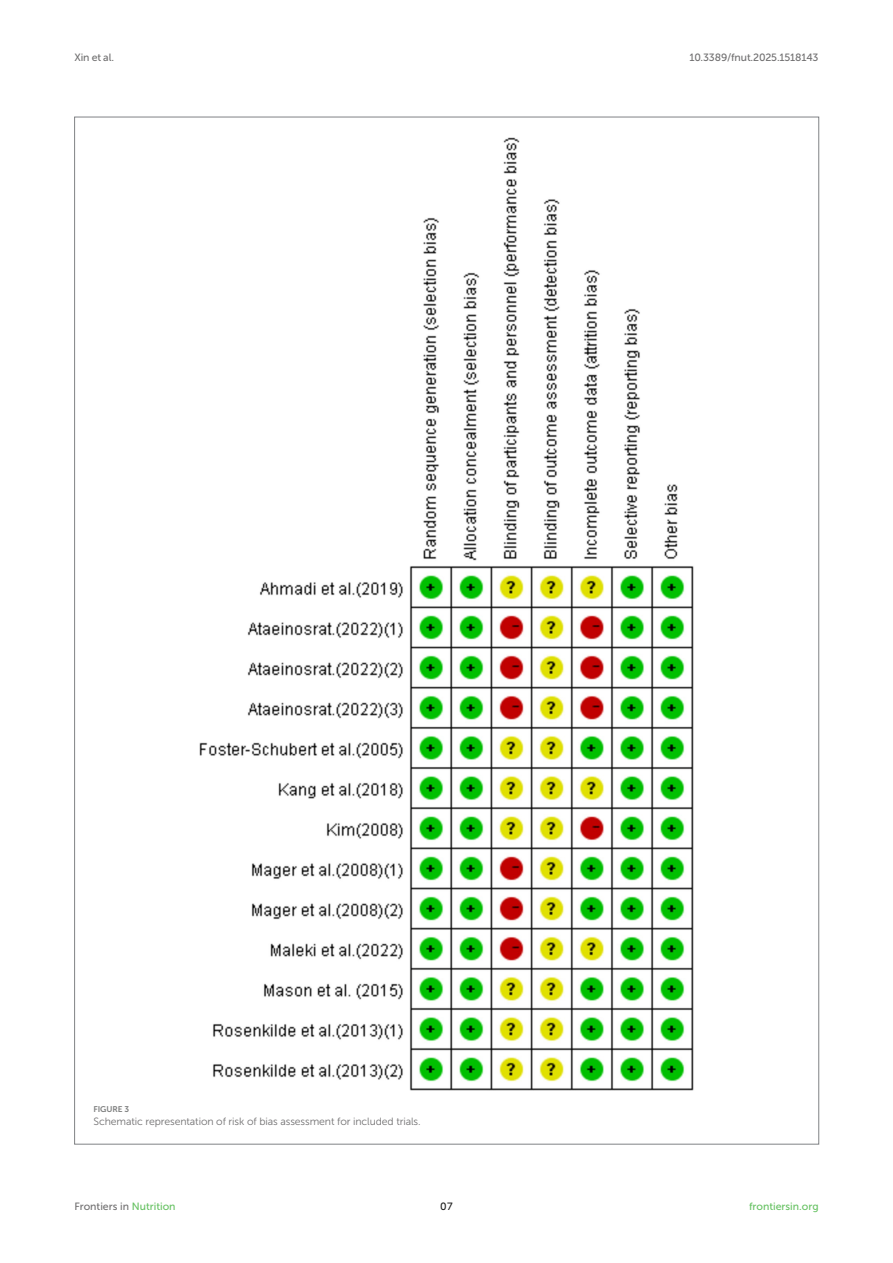
<style>
.page{position:relative;width:893px;height:1263px;background:#fff}
.page>*{position:absolute;margin:0;border:0;box-sizing:border-box;transform-origin:0 0}
.FIG_LEG{font:10.5px "Museo Sans 300";letter-spacing:-.01em;color:#706f70}
.t1{font:10.5px "Museo Sans 500";letter-spacing:-.015em;color:#706f70}
.t2{font:10.5px "Museo Sans 500";color:#65c161}
.t3{font:10.5px "Museo Sans 500";color:#1b1c1b}
.FIG_HD{font:8.25px "Museo Sans 700";letter-spacing:-.01em;color:#7e7f7f}
.s1{color:#65c161}
</style>
<div class="page">
<img style="left:199px;top:137px;width:495px;height:954px">
<p class="t1" style="left:74px;top:51px;width:41px">Xin et al.</p>
<p class="t1" style="left:689px;top:51px;width:131px">10.3389/fnut.2025.1518143</p>
<p class="FIG_HD" style="left:94px;top:1104px;width:37px">FIGURE 3</p>
<p class="FIG_LEG" style="left:94px;top:1116px;width:329px">Schematic representation of risk of bias assessment for included trials.</p>
<p class="t1" style="left:74px;top:1200px;width:103px">Frontiers in <span class="s1">Nutrition</span></p>
<p class="t3" style="left:440px;top:1200px;width:14px">07</p>
<p class="t2" style="left:749px;top:1200px;width:71px">frontiersin.org</p>
</div>
